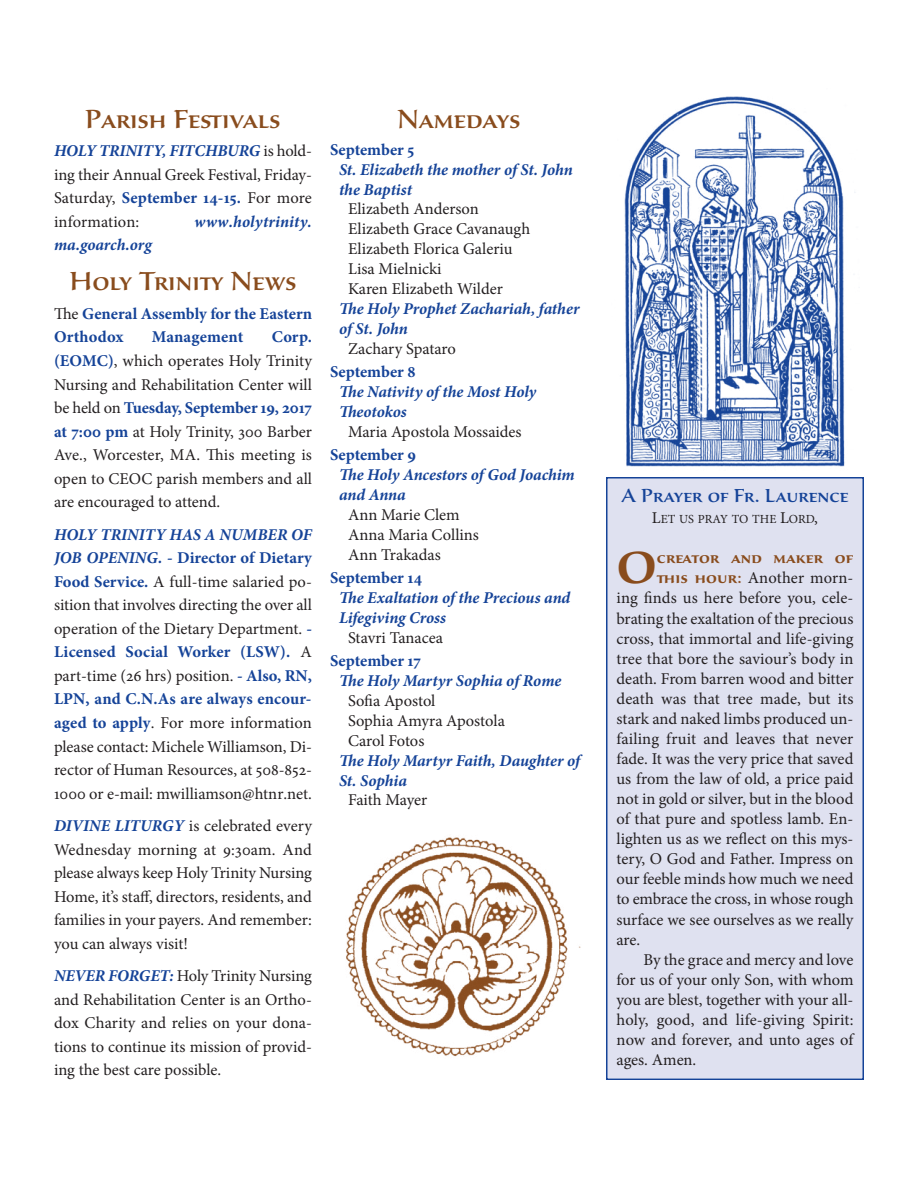
<style>
.page{position:relative;width:918px;height:1188px;background:#fff}
.page>*{position:absolute;margin:0;border:0;box-sizing:border-box;transform-origin:0 0}
.t1{font:600 46.35px "Sava Pro";color:#894c1d}
.t2{font:500 27px "Sava Pro";letter-spacing:-.005em;color:#894c1d}
.t3{font:500 19.5px "Sava Pro";color:#154398}
.t4{font:16.5px/23.5px "Minion Pro";color:#231f20;text-align:justify}
.t5{font:italic 700 16.5px/20px "Minion Pro";letter-spacing:-.005em;color:#154398}
.t6{font:700 16.5px/23.5px "Minion Pro";color:#154398}
.t7{font:600 16.5px "Sava Pro";letter-spacing:.005em;color:#894c1d}
.t8{font:12.3px "Minion Pro";color:#231f20}
.s1{font-weight:700;font-style:italic;color:#154398}
.s2{font-weight:700;color:#154398}
.s3{font-weight:400;color:#231f20}
.s4{font-size:16.5px}
.s5{font-family:"Sava Pro";font-weight:600;color:#894c1d}
</style>
<div class="page">
<img style="left:624px;top:96px;width:231px;height:371px">
<img style="left:346px;top:837px;width:235px;height:220px">
<div style="left:607px;top:478px;width:255px;height:600px;background:#dfe1f0"></div>
<div style="left:606px;top:477px;width:258px;height:603px;border:2px solid #154398"></div>
<p class="t2" style="left:85px;top:102px;width:197px">Parish Festivals</p>
<p class="t4" style="left:54px;top:141px;width:260px"><span class="s1">HOLY TRINITY, FITCHBURG</span> is hold&shy;ing their Annual Greek Festival, Friday-Saturday, <span class="s2">September 14-15.</span> For more information:</p>
<p class="t5" style="left:194px;top:213px;width:119px">www.holytrinity.</p>
<p class="t5" style="left:54px;top:237px;width:99px">ma.goarch.org</p>
<p class="t2" style="left:69px;top:265px;width:229px">Holy Trinity News</p>
<p class="t6" style="left:54px;top:303px;width:260px"><span class="s3">The</span> General Assembly for the Eastern<br>Orthodox</p>
<p class="t4" style="left:54px;top:327px;width:260px;text-indent:218px"><span class="s2">Corp. (EOMC)</span>, which operates Holy Trinity Nursing and Rehabilitation Center will be held on <span class="s2">Tuesday, September 19, 2017 at 7:00 pm</span> at Holy Trinity, 300 Barber Ave., Worcester, MA. This meeting is open to CEOC parish members and all are encouraged to attend.</p>
<p class="t4" style="left:54px;top:524px;width:260px"><span class="s1">HOLY TRINITY HAS A NUMBER OF JOB OPENING.</span> <span class="s2">- Director of Dietary Food Service.</span> A full-time salaried po&shy;sition that involves directing the over all operation of the Dietary Department. <span class="s2">- Licensed Social Worker (LSW).</span> A part-time (26 hrs) position. <span class="s2">- Also, RN, LPN, and C.N.As are always encour&shy;aged to apply</span>. For more information please contact: Michele Williamson, Di&shy;rector of Human Resources, at 508-852- 1000 or e-mail: mwilliamson@htnr.net.</p>
<p class="t4" style="left:54px;top:816px;width:260px"><span class="s1">DIVINE LITURGY</span> is celebrated every Wednesday morning at 9:30am. And please always keep Holy Trinity Nursing Home, it’s staff, directors, residents, and families in your payers. And remember: you can always visit!</p>
<p class="t4" style="left:54px;top:966px;width:259px"><span class="s1">NEVER FORGET:</span> Holy Trinity Nursing and Rehabilitation Center is an Ortho&shy;dox Charity and relies on your dona&shy;tions to continue its mission of provid&shy;ing the best care possible.</p>
<p class="t6" style="left:152px;top:327px;width:93px">Management</p>
<p class="t2" style="left:397px;top:102px;width:125px">Namedays</p>
<p class="t6" style="left:330px;top:139px;width:86px">September 5</p>
<p class="t5" style="left:339px;top:161px;width:235px">St. Elizabeth the mother of St. John the Baptist</p>
<p class="t4" style="left:348px;top:199px;width:132px">Elizabeth Anderson</p>
<p class="t4" style="left:348px;top:219px;width:184px">Elizabeth Grace Cavanaugh</p>
<p class="t4" style="left:348px;top:239px;width:166px">Elizabeth Florica Galeriu</p>
<p class="t4" style="left:348px;top:259px;width:95px">Lisa Mielnicki</p>
<p class="t4" style="left:348px;top:279px;width:156px">Karen Elizabeth Wilder</p>
<p class="t5" style="left:339px;top:301px;width:242px">The Holy Prophet Zachariah, father of St. John</p>
<p class="t4" style="left:348px;top:339px;width:109px">Zachary Spataro</p>
<p class="t6" style="left:330px;top:362px;width:87px">September 8</p>
<p class="t5" style="left:339px;top:383px;width:199px">The Nativity of the Most Holy<br>Theotokos</p>
<p class="t4" style="left:348px;top:422px;width:175px">Maria Apostola Mossaides</p>
<p class="t6" style="left:330px;top:445px;width:88px">September 9</p>
<p class="t5" style="left:339px;top:466px;width:237px">The Holy Ancestors of God Joachim and Anna</p>
<p class="t4" style="left:348px;top:504px;width:113px">Ann Marie Clem</p>
<p class="t4" style="left:348px;top:524px;width:132px">Anna Maria Collins</p>
<p class="t4" style="left:348px;top:544px;width:94px">Ann Trakadas</p>
<p class="t6" style="left:330px;top:567px;width:93px">September 14</p>
<p class="t5" style="left:339px;top:589px;width:233px">The Exaltation of the Precious and<br>Lifegiving Cross</p>
<p class="t4" style="left:348px;top:627px;width:97px">Stavri Tanacea</p>
<p class="t6" style="left:330px;top:650px;width:92px">September 17</p>
<p class="t5" style="left:339px;top:672px;width:224px">The Holy Martyr Sophia of Rome</p>
<p class="t4" style="left:348px;top:690px;width:89px">Sofia Apostol</p>
<p class="t4" style="left:348px;top:710px;width:158px">Sophia Amyra Apostola</p>
<p class="t4" style="left:348px;top:730px;width:78px">Carol Fotos</p>
<p class="t5" style="left:339px;top:752px;width:243px">The Holy Martyr Faith, Daughter of<br>St. Sophia</p>
<p class="t4" style="left:348px;top:790px;width:81px">Faith Mayer</p>
<p class="t3" style="left:621px;top:484px;width:229px">A Prayer of Fr. Laurence</p>
<p class="t8" style="left:652px;top:514px;width:168px"><span class="s4">L</span>ET US PRAY TO THE <span class="s4">L</span>ORD<span class="s4">,</span></p>
<p class="t1" style="left:616px;top:540px;width:42px">O</p>
<p class="t7" style="left:657px;top:548px;width:198px">creator and maker of</p>
<p class="t4" style="left:657px;top:568px;width:198px"><span class="s5">this hour:</span> Another morn-</p>
<p class="t4" style="left:616px;top:588px;width:239px">ing finds us here before you, cele-</p>
<p class="t4" style="left:616px;top:608px;width:238px">brating the exaltation of the precious</p>
<p class="t4" style="left:616px;top:628px;width:238px">cross, that immortal and life-giving</p>
<p class="t4" style="left:616px;top:648px;width:238px">tree that bore the saviour’s body in</p>
<p class="t4" style="left:616px;top:668px;width:239px">death. From barren wood and bitter</p>
<p class="t4" style="left:616px;top:688px;width:239px">death was that tree made, but its</p>
<p class="t4" style="left:616px;top:708px;width:239px">stark and naked limbs produced un-</p>
<p class="t4" style="left:616px;top:728px;width:238px">failing fruit and leaves that never</p>
<p class="t4" style="left:616px;top:748px;width:238px">fade. It was the very price that saved</p>
<p class="t4" style="left:616px;top:769px;width:239px">us from the law of old, a price paid</p>
<p class="t4" style="left:616px;top:789px;width:238px">not in gold or silver, but in the blood</p>
<p class="t4" style="left:616px;top:809px;width:239px">of that pure and spotless lamb. En-</p>
<p class="t4" style="left:616px;top:829px;width:239px">lighten us as we reflect on this mys-</p>
<p class="t4" style="left:616px;top:849px;width:239px">tery, O God and Father. Impress on</p>
<p class="t4" style="left:616px;top:869px;width:239px">our feeble minds how much we need</p>
<p class="t4" style="left:616px;top:889px;width:239px">to embrace the cross, in whose rough</p>
<p class="t4" style="left:616px;top:909px;width:239px">surface we see ourselves as we really</p>
<p class="t4" style="left:616px;top:929px;width:25px">are.</p>
<p class="t4" style="left:616px;top:951px;width:239px;line-height:20.1px;text-indent:27px">By the grace and mercy and love for us of your only Son, with whom you are blest, together with your all&shy;holy, good, and life-giving Spirit: now and forever, and unto ages of ages. Amen.</p>
</div>
